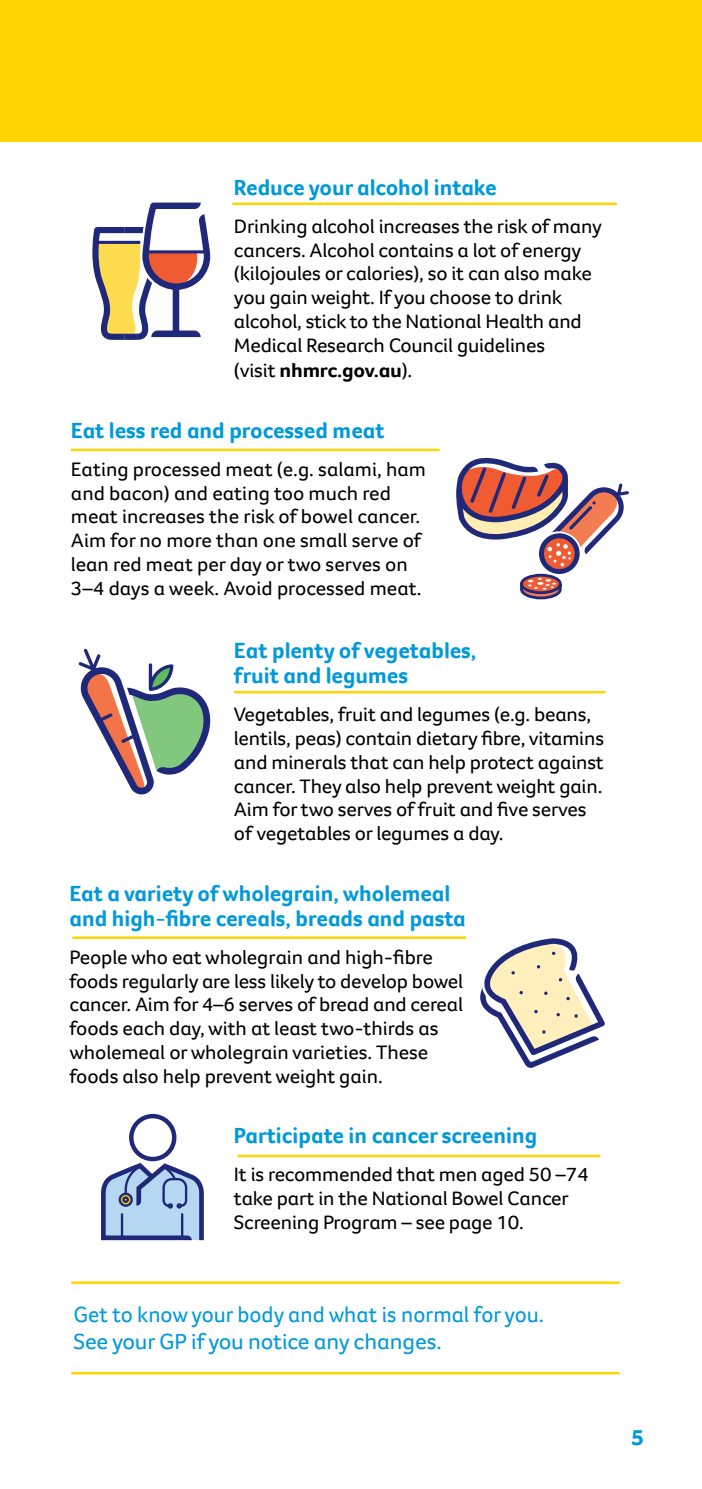
<style>
.page{position:relative;width:702px;height:1489px;background:#fff}
.page>*{position:absolute;margin:0;border:0;box-sizing:border-box;transform-origin:0 0}
.t1{font:700 22.5px/25px "Foco CC";color:#0099da}
.t2{font:22.5px/27.5px "Foco CC";letter-spacing:-.005em;color:#0099da}
.t3{font:700 22.5px "Foco CC";color:#0099da;scale:1.05 1}
.t4{font:20px/23.8px "Foco CC";letter-spacing:-.01em;color:#000;scale:1.05 1}
.s1{font-weight:700}
</style>
<div class="page">
<div style="left:0;top:0;width:702px;height:142px;background:#ffd400"></div>
<svg style="left:480px;top:938px;width:125px;height:130px"></svg>
<hr style="left:237px;top:1154px;width:363px;height:3px;background:#ffd400">
<hr style="left:71px;top:1281px;width:548px;height:2px;background:#ffd400">
<svg style="left:92px;top:202px;width:118px;height:138px"></svg>
<hr style="left:232px;top:202px;width:385px;height:3px;background:#ffd400">
<svg style="left:78px;top:648px;width:133px;height:147px"></svg>
<hr style="left:234px;top:691px;width:371px;height:2px;background:#ffd400">
<hr style="left:72px;top:936px;width:394px;height:2px;background:#ffd400">
<hr style="left:71px;top:448px;width:368px;height:3px;background:#ffd400">
<svg style="left:456px;top:457px;width:173px;height:143px"></svg>
<svg style="left:101px;top:1163px;width:103px;height:77px;background:#96aed2"></svg>
<div style="left:129px;top:1113px;width:47px;height:48px;border:4px solid #1f2879;border-radius:50%"></div>
<hr style="left:121px;top:1214px;width:2px;height:23px;background:#1f2879">
<hr style="left:181px;top:1214px;width:2px;height:23px;background:#1f2879">
<hr style="left:71px;top:1371px;width:548px;height:3px;background:#ffd400">
<p class="t1" style="left:234px;top:175px;width:264px">Reduce your alcohol intake</p>
<p class="t4" style="left:234px;top:214px;width:352px">Drinking alcohol increases the risk of many cancers. Alcohol contains a lot of energy (kilojoules or calories), so it can also make you gain weight. If you choose to drink alcohol, stick to the National Health and Medical Research Council guidelines<br>(visit <span class="s1">nhmrc.gov.au</span>).</p>
<p class="t1" style="left:71px;top:417px;width:315px">Eat less red and processed meat</p>
<p class="t4" style="left:71px;top:457px;width:340px">Eating processed meat (e.g. salami, ham and bacon) and eating too much red meat increases the risk of bowel cancer.<br>Aim for no more than one small serve of lean red meat per day or two serves on 3–4 days a week. Avoid processed meat.</p>
<p class="t1" style="left:234px;top:638px;width:244px">Eat plenty of vegetables, fruit and legumes</p>
<p class="t4" style="left:234px;top:702px;width:354px">Vegetables, fruit and legumes (e.g. beans, lentils, peas) contain dietary fibre, vitamins and minerals that can help protect against cancer. They also help prevent weight gain.<br>Aim for two serves of fruit and five serves of vegetables or legumes a day.</p>
<p class="t1" style="left:69px;top:880px;width:398px">Eat a variety of wholegrain, wholemeal and high-fibre cereals, breads and pasta</p>
<p class="t4" style="left:69px;top:944px;width:376px">People who eat wholegrain and high-fibre foods regularly are less likely to develop bowel cancer. Aim for 4–6 serves of bread and cereal foods each day, with at least two‑thirds as wholemeal or wholegrain varieties. These foods also help prevent weight gain.</p>
<p class="t1" style="left:234px;top:1122px;width:304px">Participate in cancer screening</p>
<p class="t4" style="left:234px;top:1162px;width:339px">It is recommended that men aged 50 –74 take part in the National Bowel Cancer<br>Screening Program – see page 10.</p>
<p class="t2" style="left:73px;top:1299px;width:472px">Get to know your body and what is normal for you.<br>See your GP if you notice any changes.</p>
<p class="t3" style="left:631px;top:1421px;width:14px">5</p>
</div>
